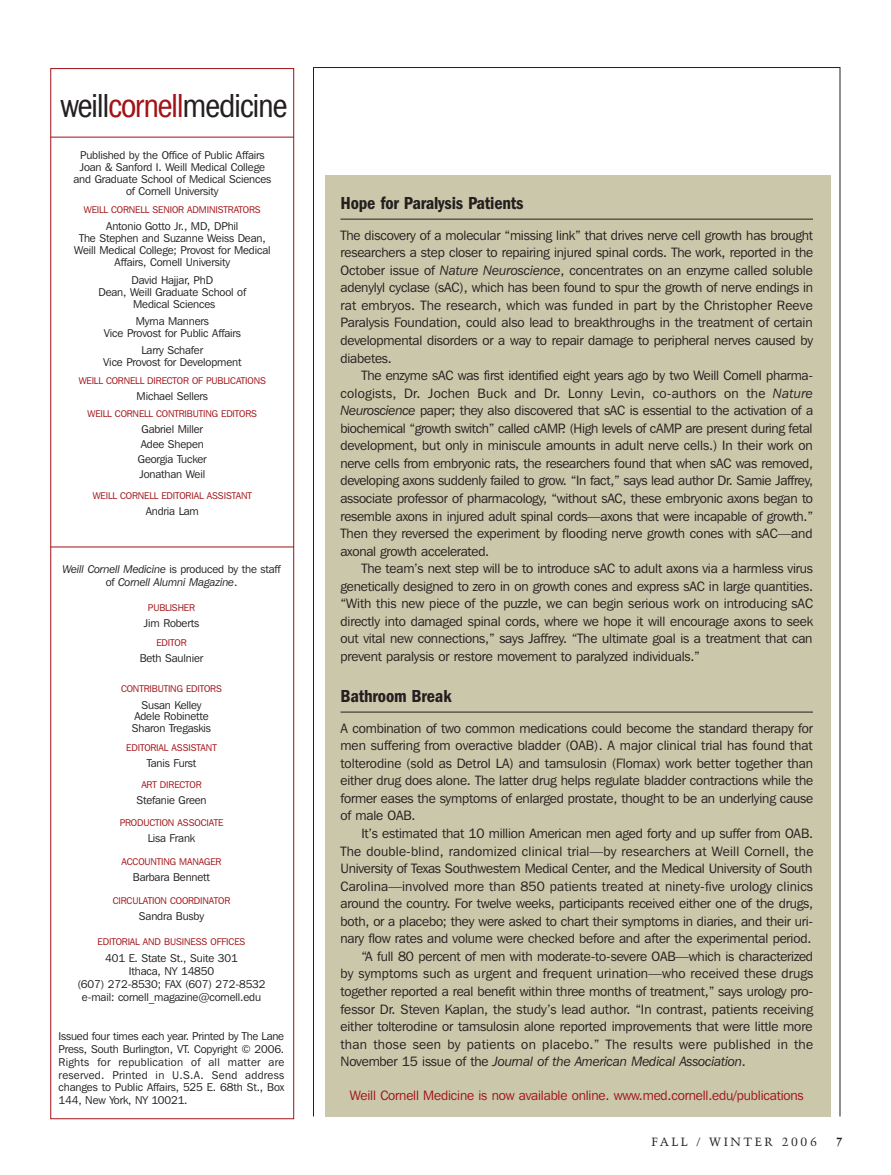
<style>
.page{position:relative;width:891px;height:1175px;background:#fff}
.page>*{position:absolute;margin:0;border:0;box-sizing:border-box;transform-origin:0 0}
.t1{font:condensed 34.5px "Franklin Gothic";letter-spacing:-.04em;color:#231f20}
.t2{font:600 condensed 18px "Franklin Gothic";letter-spacing:-.01em;color:#231f20}
.t3{font:13.5px/17.5px "Franklin Gothic IT Cby BT";letter-spacing:-.01em;color:#231f20;text-align:justify}
.t4{font:13.5px "Franklin Gothic IT Cby BT";letter-spacing:.01em;color:#231f20}
.t5{font:13.5px "Franklin Gothic IT Cby BT";letter-spacing:-.01em;color:#a21217}
.t6{font:13.5px "Franklin Gothic IT Cby BT";letter-spacing:.015em;color:#231f20}
.t7{font:13.5px "Franklin Gothic IT Cby BT";letter-spacing:.025em;color:#231f20}
.t8{font:italic 13.5px "Franklin Gothic IT Cby BT";letter-spacing:-.01em;color:#231f20}
.t9{font:12px "Kuenstler 480 BT";letter-spacing:.215em;color:#231f20}
.t10{font:700 12px "Kuenstler 480 BT";color:#231f20}
.t11{font:11.25px/12.8px "Franklin Gothic IT Cby BT";letter-spacing:-.01em;color:#231f20;text-align:center}
.t12{font:italic 11.25px/13.5px "Franklin Gothic IT Cby BT";letter-spacing:-.01em;color:#231f20;text-align:center}
.t13{font:9.75px "Franklin Gothic IT Cby BT";letter-spacing:-.01em;color:#a21217}
.s1{color:#a21217}
.s2{font-style:normal}
.s3{font-style:italic}
</style>
<div class="page">
<div style="left:50px;top:68px;width:244px;height:1051px;border:1px solid #a21217"></div>
<div style="left:325px;top:176px;width:505px;height:941px;background:#cac7aa"></div>
<hr style="left:840px;top:68px;width:1px;height:1048px;background:#231f20">
<hr style="left:313px;top:68px;width:1px;height:1048px;background:#231f20">
<hr style="left:313px;top:67px;width:527px;height:1px;background:#231f20">
<hr style="left:51px;top:546px;width:243px;height:1px;background:#a21217">
<hr style="left:51px;top:137px;width:243px;height:1px;background:#a21217">
<hr style="left:340px;top:219px;width:473px;height:1px;background:#231f20">
<hr style="left:340px;top:711px;width:473px;height:1px;background:#231f20">
<h1 class="t1" style="left:60px;top:94px;width:229px">weill<span class="s1">cornell</span>medicine</h1>
<p class="t11" style="left:74px;top:150px;width:199px;line-height:12px">Published by the Office of Public Affairs Joan &amp; Sanford I. Weill Medical College and Graduate School of Medical Sciences of Cornell University</p>
<p class="t13" style="left:84px;top:206px;width:178px">WEILL CORNELL SENIOR ADMINISTRATORS</p>
<p class="t11" style="left:74px;top:221px;width:198px;line-height:12px">Antonio Gotto Jr., MD, DPhil<br>The Stephen and Suzanne Weiss Dean, Weill Medical College; Provost for Medical Affairs, Cornell University</p>
<p class="t11" style="left:99px;top:275px;width:149px;line-height:12px">David Hajjar, PhD<br>Dean, Weill Graduate School of<br>Medical Sciences</p>
<p class="t11" style="left:104px;top:317px;width:139px;line-height:11.6px">Myrna Manners<br>Vice Provost for Public Affairs</p>
<p class="t11" style="left:103px;top:346px;width:140px;line-height:11.6px">Larry Schafer<br>Vice Provost for Development</p>
<p class="t13" style="left:79px;top:377px;width:189px">WEILL CORNELL DIRECTOR OF PUBLICATIONS</p>
<p class="t11" style="left:137px;top:390px;width:73px">Michael Sellers</p>
<p class="t13" style="left:88px;top:410px;width:171px">WEILL CORNELL CONTRIBUTING EDITORS</p>
<p class="t11" style="left:138px;top:423px;width:70px;line-height:14.9px">Gabriel Miller<br>Adee Shepen<br>Georgia Tucker<br>Jonathan Weil</p>
<p class="t13" style="left:93px;top:492px;width:161px">WEILL CORNELL EDITORIAL ASSISTANT</p>
<p class="t11" style="left:146px;top:506px;width:55px">Andria Lam</p>
<p class="t12" style="left:62px;top:563px;width:220px">Weill Cornell Medicine <span class="s2">is produced by the staff of</span> Cornell Alumni Magazine<span class="s2">.</span></p>
<p class="t13" style="left:148px;top:604px;width:49px">PUBLISHER</p>
<p class="t11" style="left:144px;top:617px;width:57px">Jim Roberts</p>
<p class="t13" style="left:156px;top:639px;width:32px">EDITOR</p>
<p class="t11" style="left:140px;top:652px;width:65px">Beth Saulnier</p>
<p class="t13" style="left:121px;top:685px;width:102px">CONTRIBUTING EDITORS</p>
<p class="t11" style="left:132px;top:700px;width:81px;line-height:11.6px">Susan Kelley<br>Adele Robinette<br>Sharon Tregaskis</p>
<p class="t13" style="left:126px;top:744px;width:92px">EDITORIAL ASSISTANT</p>
<p class="t11" style="left:147px;top:757px;width:51px">Tanis Furst</p>
<p class="t13" style="left:141px;top:781px;width:62px">ART DIRECTOR</p>
<p class="t11" style="left:136px;top:795px;width:72px">Stefanie Green</p>
<p class="t13" style="left:120px;top:819px;width:105px">PRODUCTION ASSOCIATE</p>
<p class="t11" style="left:148px;top:832px;width:49px">Lisa Frank</p>
<p class="t13" style="left:122px;top:858px;width:101px">ACCOUNTING MANAGER</p>
<p class="t11" style="left:133px;top:872px;width:79px">Barbara Bennett</p>
<p class="t13" style="left:113px;top:897px;width:119px">CIRCULATION COORDINATOR</p>
<p class="t11" style="left:139px;top:911px;width:67px">Sandra Busby</p>
<p class="t13" style="left:98px;top:938px;width:149px">EDITORIAL AND BUSINESS OFFICES</p>
<p class="t11" style="left:77px;top:953px;width:190px">401 E. State St., Suite 301<br>Ithaca, NY 14850<br>(607) 272-8530; FAX (607) 272-8532 e-mail: cornell_magazine@cornell.edu</p>
<p class="t11" style="left:59px;top:1031px;width:227px;text-align:justify">Issued four times each year. Printed by The Lane Press, South Burlington, VT. Copyright © 2006.<br>Rights for republication of all matter are reserved. Printed in U.S.A. Send address changes to Public Affairs, 525 E. 68th St., Box 144, New York, NY 10021.</p>
<h2 class="t2" style="left:340px;top:196px;width:185px">Hope for Paralysis Patients</h2>
<p class="t3" style="left:340px;top:227px;width:474px">The discovery of a molecular “missing link” that drives nerve cell growth has brought researchers a step closer to repairing injured spinal cords. The work, reported in the October issue of <span class="s3">Nature Neuroscience</span>, concentrates on an enzyme called soluble adenylyl cyclase (sAC), which has been found to spur the growth of nerve endings in rat embryos. The research, which was funded in part by the Christopher Reeve Paralysis Foundation, could also lead to breakthroughs in the treatment of certain developmental disorders or a way to repair damage to peripheral nerves caused by diabetes.</p>
<p class="t3" style="left:340px;top:368px;width:474px;text-indent:21px">The enzyme sAC was first identified eight years ago by two Weill Cornell pharma&shy;cologists, Dr. Jochen Buck and Dr. Lonny Levin, co-authors on the <span class="s3">Nature Neuroscience</span> paper; they also discovered that sAC is essential to the activation of a biochemical “growth switch” called cAMP. (High levels of cAMP are present during fetal development, but only in miniscule amounts in adult nerve cells.) In their work on nerve cells from embryonic rats, the researchers found that when sAC was removed, developing axons suddenly failed to grow. “In fact,” says lead author Dr. Samie Jaffrey, associate professor of pharmacology, “without sAC, these embryonic axons began to resemble axons in injured adult spinal cords—axons that were incapable of growth.” Then they reversed the experiment by flooding nerve growth cones with sAC—and axonal growth accelerated.</p>
<p class="t3" style="left:340px;top:561px;width:474px;text-indent:21px">The team’s next step will be to introduce sAC to adult axons via a harmless virus genetically designed to zero in on growth cones and express sAC in large quantities. “With this new piece of the puzzle, we can begin serious work on introducing sAC directly into damaged spinal cords, where we hope it will encourage axons to seek out vital new connections,” says Jaffrey. “The ultimate goal is a treatment that can prevent paralysis or restore movement to paralyzed individuals.”</p>
<h2 class="t2" style="left:340px;top:689px;width:113px">Bathroom Break</h2>
<p class="t3" style="left:340px;top:720px;width:474px">A combination of two common medications could become the standard therapy for men suffering from overactive bladder (OAB). A major clinical trial has found that tolterodine (sold as Detrol LA) and tamsulosin (Flomax) work better together than either drug does alone. The latter drug helps regulate bladder contractions while the former eases the symptoms of enlarged prostate, thought to be an underlying cause of male OAB.</p>
<p class="t3" style="left:361px;top:825px;width:453px">It’s estimated that 10 million American men aged forty and up suffer from OAB.</p>
<p class="t6" style="left:340px;top:846px;width:474px">The double-blind, randomized clinical trial—by researchers at Weill Cornell, the</p>
<p class="t3" style="left:340px;top:860px;width:473px">University of Texas Southwestern Medical Center, and the Medical University of South</p>
<p class="t4" style="left:340px;top:881px;width:474px">Carolina—involved more than 850 patients treated at ninety-five urology clinics</p>
<p class="t3" style="left:340px;top:896px;width:474px">around the country. For twelve weeks, participants received either one of the drugs,</p>
<p class="t3" style="left:340px;top:913px;width:474px">both, or a placebo; they were asked to chart their symptoms in diaries, and their uri-</p>
<p class="t3" style="left:340px;top:931px;width:472px">nary flow rates and volume were checked before and after the experimental period.</p>
<p class="t3" style="left:361px;top:948px;width:453px">“A full 80 percent of men with moderate-to-severe OAB—which is characterized</p>
<p class="t4" style="left:340px;top:969px;width:474px">by symptoms such as urgent and frequent urination—who received these drugs</p>
<p class="t3" style="left:340px;top:983px;width:474px">together reported a real benefit within three months of treatment,” says urology pro-</p>
<p class="t3" style="left:340px;top:1001px;width:474px">fessor Dr. Steven Kaplan, the study’s lead author. “In contrast, patients receiving</p>
<p class="t3" style="left:340px;top:1018px;width:473px">either tolterodine or tamsulosin alone reported improvements that were little more</p>
<p class="t7" style="left:340px;top:1039px;width:474px">than those seen by patients on placebo.” The results were published in the</p>
<p class="t8" style="left:340px;top:1056px;width:407px"><span class="s2">November 15 issue of the</span> Journal of the American Medical Association<span class="s2">.</span></p>
<p class="t5" style="left:350px;top:1091px;width:455px">Weill Cornell Medicine is now available online. www.med.cornell.edu/publications</p>
<p class="t9" style="left:651px;top:1136px;width:167px">FALL / WINTER 2006</p>
<p class="t10" style="left:836px;top:1136px;width:9px">7</p>
</div>
